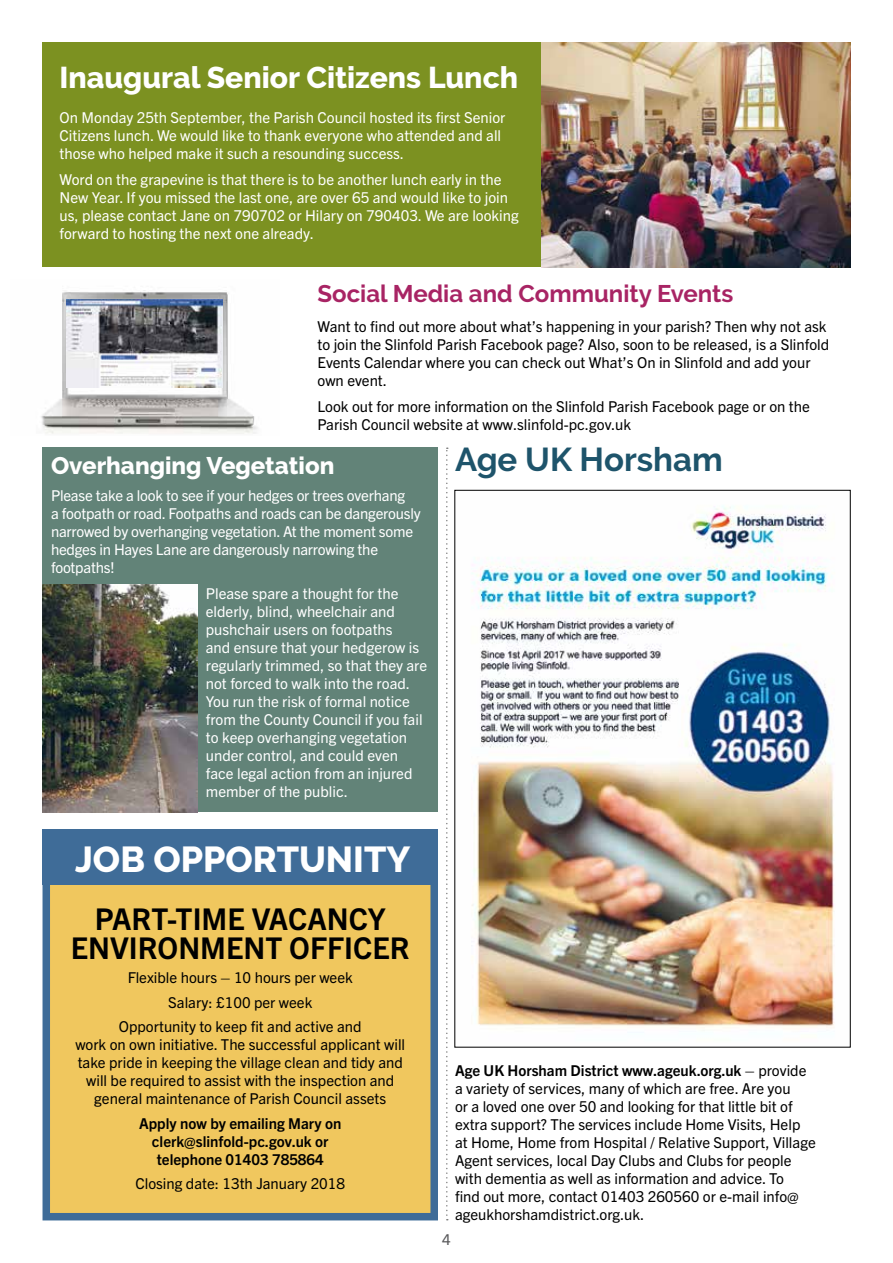
<style>
.page{position:relative;width:893px;height:1263px;background:#fff}
.page>*{position:absolute;margin:0;border:0;box-sizing:border-box;transform-origin:0 0}
.t1{font:800 36px "Raleway";color:#fff}
.t2{font:700 33px "Raleway";color:#1e546b}
.t3{font:700 30px/29px "Trade Gothic Next LT Pro";color:#000;text-align:center}
.t4{font:800 30px "Raleway";color:#fff}
.t5{font:700 24px "Raleway";color:#a82464}
.t6{font:800 24px "Raleway";color:#fff}
.t7{font:15px/18px "Trade Gothic Next LT Pro";color:#000}
.t8{font:15px/18px "Trade Gothic Next LT Pro";color:#fff}
.t9{font:700 15px/18px "Trade Gothic Next LT Pro";color:#000;text-align:center}
.t10{font:15px "Trade Gothic Next LT Pro";color:#58585a}
.s1{font-weight:700}
</style>
<div class="page">
<div style="left:43px;top:447px;width:395px;height:365px;background:#628378"></div>
<svg style="left:446px;top:447px;width:2px;height:773px"></svg>
<div style="left:46px;top:833px;width:388px;height:384px;background:#f0c75e"></div>
<div style="left:43px;top:829px;width:395px;height:391px;border:8px solid #3f6c98"></div>
<img style="left:471px;top:506px;width:364px;height:523px">
<div style="left:43px;top:43px;width:498px;height:224px;background:#7c9121"></div>
<img style="left:43px;top:584px;width:154px;height:228px">
<div style="left:43px;top:829px;width:395px;height:55px;background:#3f6c98"></div>
<img style="left:41px;top:290px;width:217px;height:144px">
<img style="left:67px;top:299px;width:156px;height:88px">
<img style="left:541px;top:43px;width:309px;height:225px">
<h3 class="t4" style="left:60px;top:60px;width:460px">Inaugural Senior Citizens Lunch</h3>
<p class="t8" style="left:60px;top:107px;width:447px">On Monday 25th September, the Parish Council hosted its first Senior<br>Citizens lunch. We would like to thank everyone who attended and all those who helped make it such a resounding success.</p>
<p class="t8" style="left:60px;top:170px;width:461px">Word on the grapevine is that there is to be another lunch early in the New Year. If you missed the last one, are over 65 and would like to join us, please contact Jane on 790702 or Hilary on 790403. We are looking forward to hosting the next one already.</p>
<h3 class="t5" style="left:317px;top:280px;width:417px">Social Media and Community Events</h3>
<p class="t7" style="left:317px;top:316px;width:513px">Want to find out more about what’s happening in your parish? Then why not ask to join the Slinfold Parish Facebook page? Also, soon to be released, is a Slinfold Events Calendar where you can check out What’s On in Slinfold and add your own event.</p>
<p class="t7" style="left:317px;top:397px;width:494px">Look out for more information on the Slinfold Parish Facebook page or on the<br>Parish Council website at www.slinfold-pc.gov.uk</p>
<h3 class="t6" style="left:51px;top:452px;width:285px">Overhanging Vegetation</h3>
<p class="t8" style="left:51px;top:485px;width:371px">Please take a look to see if your hedges or trees overhang<br>a footpath or road. Footpaths and roads can be dangerously narrowed by overhanging vegetation. At the moment some hedges in Hayes Lane are dangerously narrowing the footpaths!</p>
<p class="t8" style="left:206px;top:584px;width:223px">Please spare a thought for the elderly, blind, wheelchair and pushchair users on footpaths<br>and ensure that your hedgerow is regularly trimmed, so that they are not forced to walk into the road.<br>You run the risk of formal notice from the County Council if you fail to keep overhanging vegetation under control, and could even face legal action from an injured member of the public.</p>
<h2 class="t2" style="left:455px;top:441px;width:269px">Age UK Horsham</h2>
<h1 class="t1" style="left:75px;top:838px;width:337px">JOB OPPORTUNITY</h1>
<h3 class="t3" style="left:71px;top:903px;width:340px">PART-TIME VACANCY<br>ENVIRONMENT OFFICER</h3>
<p class="t7" style="left:119px;top:965px;width:244px;line-height:24.3px;text-align:center">Flexible hours – 10 hours per week<br>Salary: £100 per week<br>Opportunity to keep fit and active and</p>
<p class="t7" style="left:75px;top:1035px;width:331px;text-align:center">work on own initiative. The successful applicant will take pride in keeping the village clean and tidy and will be required to assist with the inspection and general maintenance of Parish Council assets</p>
<p class="t9" style="left:139px;top:1113px;width:204px">Apply now by emailing Mary on clerk@slinfold-pc.gov.uk or telephone 01403 785864</p>
<p class="t7" style="left:135px;top:1173px;width:211px">Closing date: 13th January 2018</p>
<p class="t7" style="left:455px;top:1060px;width:362px"><span class="s1">Age UK Horsham District www.ageuk.org.uk</span> – provide a variety of services, many of which are free. Are you<br>or a loved one over 50 and looking for that little bit of extra support? The services include Home Visits, Help at Home, Home from Hospital / Relative Support, Village Agent services, local Day Clubs and Clubs for people with dementia as well as information and advice. To<br>find out more, contact 01403 260560 or e-mail info@ ageukhorshamdistrict.org.uk.</p>
<p class="t10" style="left:442px;top:1229px;width:10px">4</p>
</div>
